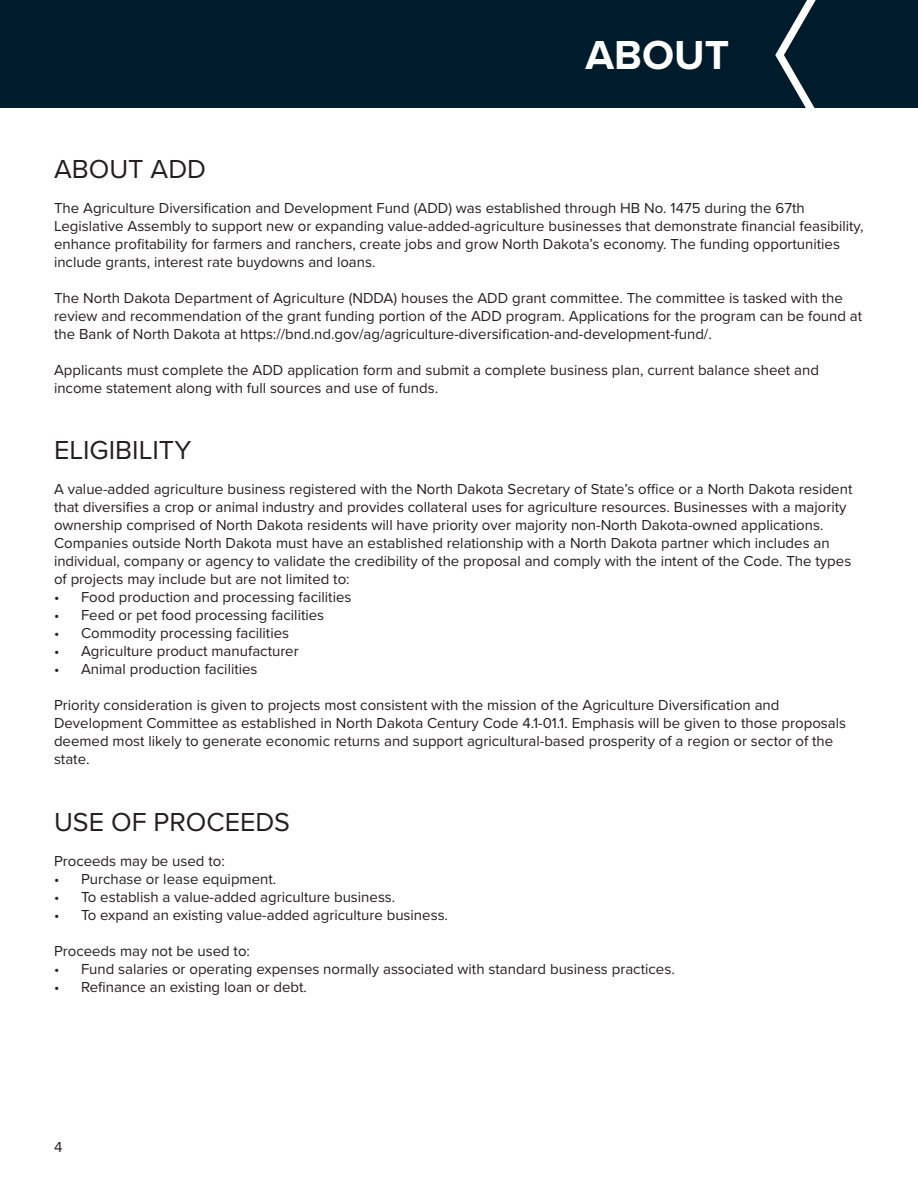
<style>
.page{position:relative;width:918px;height:1188px;background:#fff}
.page>*{position:absolute;margin:0;border:0;box-sizing:border-box;transform-origin:0 0}
.t1{font:700 42px "Proxima Nova";color:#fff}
.t2{font:27px "Proxima Nova";color:#231f20}
.t3{font:15px/18px "Proxima Nova";color:#231f20}
</style>
<div class="page">
<div style="left:0;top:0;width:918px;height:108px;background:#001b2b"></div>
<svg style="left:775px;top:0;width:41px;height:108px"></svg>
<p class="t2" style="left:54px;top:149px;width:154px">ABOUT ADD</p>
<p class="t1" style="left:586px;top:24px;width:145px">ABOUT</p>
<p class="t3" style="left:54px;top:199px;width:811px">The Agriculture Diversification and Development Fund (ADD) was established through HB No. 1475 during the 67th Legislative Assembly to support new or expanding value-added-agriculture businesses that demonstrate financial feasibility, enhance profitability for farmers and ranchers, create jobs and grow North Dakota’s economy. The funding opportunities include grants, interest rate buydowns and loans.</p>
<p class="t3" style="left:54px;top:289px;width:810px">The North Dakota Department of Agriculture (NDDA) houses the ADD grant committee. The committee is tasked with the review and recommendation of the grant funding portion of the ADD program. Applications for the program can be found at the Bank of North Dakota at https://bnd.nd.gov/ag/agriculture-diversification-and-development-fund/.</p>
<p class="t3" style="left:54px;top:361px;width:767px">Applicants must complete the ADD application form and submit a complete business plan, current balance sheet and income statement along with full sources and use of funds.</p>
<p class="t2" style="left:54px;top:430px;width:139px">ELIGIBILITY</p>
<p class="t3" style="left:54px;top:480px;width:800px">A value-added agriculture business registered with the North Dakota Secretary of State’s office or a North Dakota resident that diversifies a crop or animal industry and provides collateral uses for agriculture resources. Businesses with a majority ownership comprised of North Dakota residents will have priority over majority non-North Dakota-owned applications.<br>Companies outside North Dakota must have an established relationship with a North Dakota partner which includes an individual, company or agency to validate the credibility of the proposal and comply with the intent of the Code. The types of projects may include but are not limited to:</p>
<p class="t3" style="left:54px;top:588px;width:299px">• Food production and processing facilities</p>
<p class="t3" style="left:54px;top:606px;width:272px">• Feed or pet food processing facilities</p>
<p class="t3" style="left:54px;top:624px;width:237px">• Commodity processing facilities</p>
<p class="t3" style="left:54px;top:642px;width:246px">• Agriculture product manufacturer</p>
<p class="t3" style="left:54px;top:660px;width:205px">• Animal production facilities</p>
<p class="t3" style="left:54px;top:696px;width:794px">Priority consideration is given to projects most consistent with the mission of the Agriculture Diversification and Development Committee as established in North Dakota Century Code 4.1-01.1. Emphasis will be given to those proposals deemed most likely to generate economic returns and support agricultural-based prosperity of a region or sector of the state.</p>
<p class="t2" style="left:54px;top:802px;width:238px">USE OF PROCEEDS</p>
<p class="t3" style="left:54px;top:852px;width:172px">Proceeds may be used to:</p>
<p class="t3" style="left:54px;top:870px;width:222px">• Purchase or lease equipment.</p>
<p class="t3" style="left:54px;top:888px;width:341px">• To establish a value-added agriculture business.</p>
<p class="t3" style="left:54px;top:906px;width:394px">• To expand an existing value-added agriculture business.</p>
<p class="t3" style="left:54px;top:942px;width:198px">Proceeds may not be used to:</p>
<p class="t3" style="left:54px;top:960px;width:621px">• Fund salaries or operating expenses normally associated with standard business practices.</p>
<p class="t3" style="left:54px;top:978px;width:253px">• Refinance an existing loan or debt.</p>
<p class="t3" style="left:54px;top:1137px;width:10px">4</p>
</div>
